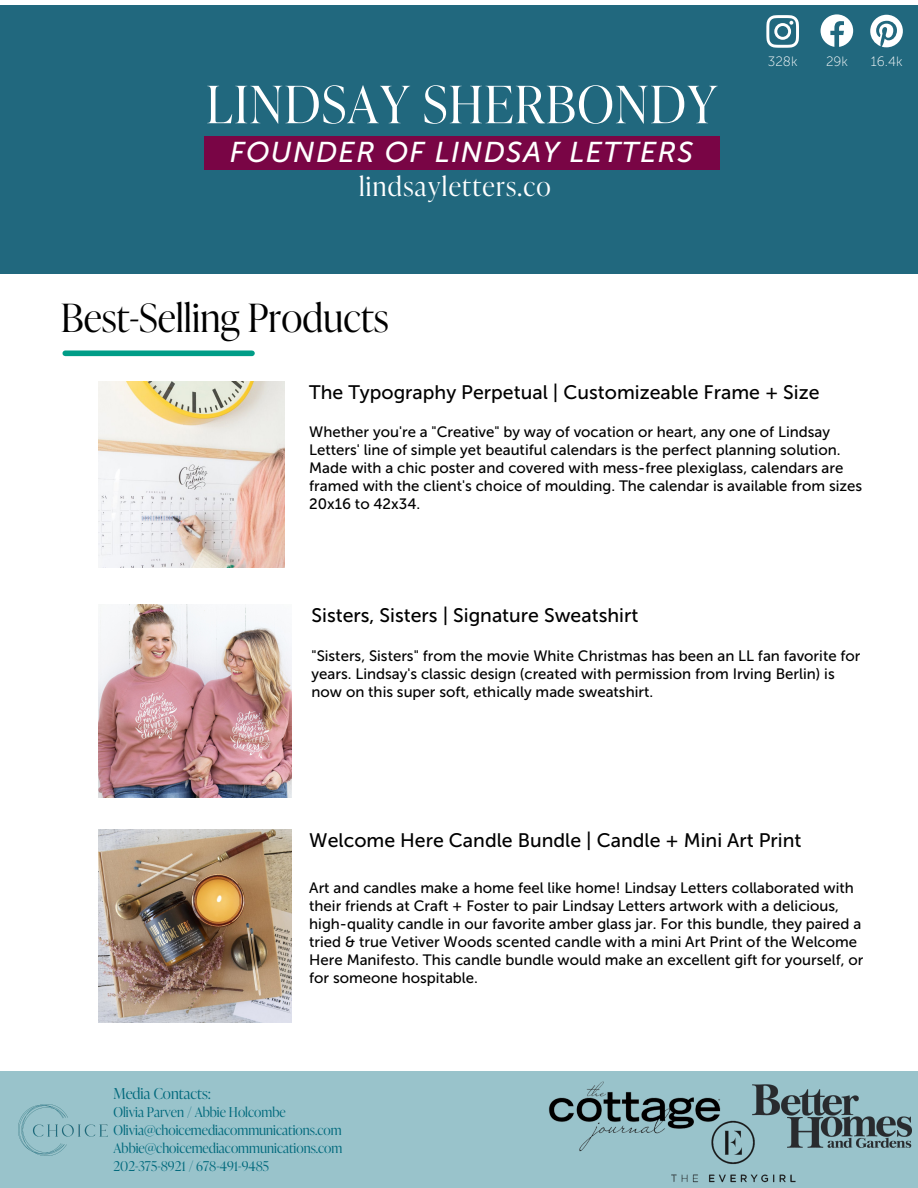
<style>
.page{position:relative;width:918px;height:1188px;background:#fff}
.page>*{position:absolute;margin:0;border:0;box-sizing:border-box;transform-origin:0 0}
.t1{font:300 51.3px "Ivy Presto Display";letter-spacing:.025em;color:#fff}
.t2{font:300 38.85px "Ivy Presto Display";color:#000}
.t3{font:italic 28.65px "Museo Sans 500";letter-spacing:.05em;color:#fff}
.t4{font:300 26.55px "Ivy Presto Display";letter-spacing:.05em;color:#fff}
.t5{font:19.5px "Museo Sans 500";color:#000}
.t6{font:300 16.5px "Ivy Presto Display";color:#00697c}
.t7{font:15px/18px "Museo Sans 500";color:#000}
.t8{font:300 15px "Ivy Presto Display";color:#00697c}
.t9{font:300 13.5px/18px "Ivy Presto Display";color:#00697c}
.t10{font:13.5px "Museo Sans 100";color:#fff}
</style>
<div class="page">
<div style="left:0;top:5px;width:918px;height:269px;background:#21687e"></div>
<img style="left:99px;top:605px;width:192px;height:192px">
<img style="left:99px;top:382px;width:185px;height:185px">
<div style="left:65px;top:350px;width:187px;height:6px;background:#009d87"></div>
<img style="left:99px;top:830px;width:192px;height:192px">
<div style="left:0;top:1071px;width:918px;height:117px;background:#99c3cb"></div>
<svg style="left:766px;top:15px;width:33px;height:33px"></svg>
<svg style="left:870px;top:15px;width:33px;height:32px"></svg>
<svg style="left:821px;top:14px;width:32px;height:33px"></svg>
<img style="left:671px;top:1120px;width:132px;height:63px">
<img style="left:549px;top:1081px;width:186px;height:73px">
<img style="left:753px;top:1084px;width:158px;height:63px">
<div style="left:204px;top:136px;width:515px;height:34px;background:#790545"></div>
<p class="t1" style="left:206px;top:74px;width:512px">LINDSAY SHERBONDY</p>
<p class="t3" style="left:230px;top:136px;width:465px">FOUNDER OF LINDSAY LETTERS</p>
<p class="t4" style="left:359px;top:171px;width:193px">lindsayletters.co</p>
<p class="t2" style="left:61px;top:295px;width:329px">Best-Selling Products</p>
<p class="t10" style="left:768px;top:53px;width:31px">328k</p>
<p class="t10" style="left:826px;top:53px;width:23px">29k</p>
<p class="t10" style="left:871px;top:53px;width:33px">16.4k</p>
<p class="t5" style="left:309px;top:381px;width:512px">The Typography Perpetual | Customizeable Frame + Size</p>
<p class="t7" style="left:309px;top:423px;width:555px">Whether you're a "Creative" by way of vocation or heart, any one of Lindsay Letters' line of simple yet beautiful calendars is the perfect planning solution.<br>Made with a chic poster and covered with mess-free plexiglass, calendars are framed with the client's choice of moulding. The calendar is available from sizes 20x16 to 42x34.</p>
<p class="t5" style="left:312px;top:604px;width:328px">Sisters, Sisters | Signature Sweatshirt</p>
<p class="t7" style="left:312px;top:647px;width:551px">"Sisters, Sisters" from the movie White Christmas has been an LL fan favorite for years. Lindsay's classic design (created with permission from Irving Berlin) is now on this super soft, ethically made sweatshirt.</p>
<p class="t5" style="left:309px;top:829px;width:494px">Welcome Here Candle Bundle | Candle + Mini Art Print</p>
<p class="t7" style="left:309px;top:879px;width:556px">Art and candles make a home feel like home! Lindsay Letters collaborated with their friends at Craft + Foster to pair Lindsay Letters artwork with a delicious, high-quality candle in our favorite amber glass jar. For this bundle, they paired a tried &amp; true Vetiver Woods scented candle with a mini Art Print of the Welcome Here Manifesto. This candle bundle would make an excellent gift for yourself, or for someone hospitable.</p>
<p class="t6" style="left:126px;top:1084px;width:106px">Media contacts:</p>
<p class="t8" style="left:113px;top:1085px;width:99px">Media Contacts:</p>
<p class="t9" style="left:113px;top:1104px;width:174px">Olivia Parven / Abbie Holcombe</p>
<p class="t9" style="left:113px;top:1122px;width:230px">Olivia@choicemediacommunications.com<br>Abbie@choicemediacommunications.com</p>
<p class="t9" style="left:113px;top:1158px;width:157px">202-375-8921 / 678-491-9485</p>
<p class="t8" style="left:126px;top:1107px;width:193px">Olivia Parven / Abbie Holcombe</p>
<p class="t8" style="left:126px;top:1148px;width:174px">202-375-8921 / 678-491-9485</p>
</div>
